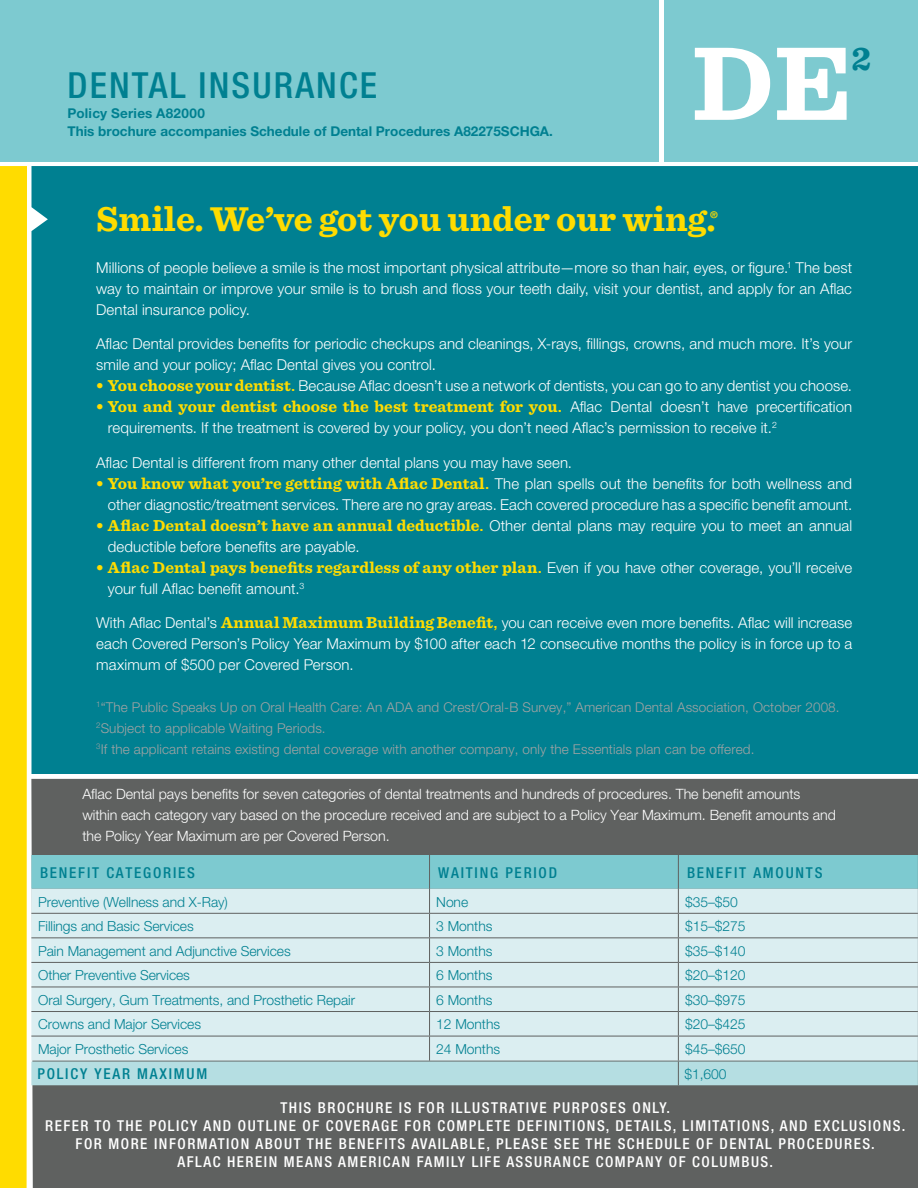
<style>
.page{position:relative;width:918px;height:1188px;background:#fff}
.page>*{position:absolute;margin:0;border:0;box-sizing:border-box;transform-origin:0 0}
.t1{font:700 109.5px "Sentinel";color:#fff}
.t2{font:700 36px "Sentinel";color:#ffdc00}
.t3{font:500 condensed 36px "Helvetica Neue LTCE";letter-spacing:.06em;color:#008091}
.t4{font:700 34.5px "Sentinel";color:#008091}
.t5{font:700 16.5px "Sentinel";letter-spacing:.005em;color:#ffdc00}
.t6{font:300 15px/21px "Helvetica Neue CELT";letter-spacing:.005em;color:#fff;text-align:justify}
.t7{font:500 condensed 15px "Helvetica Neue LTCE";letter-spacing:.1em;color:#fff}
.t8{font:500 condensed 15px "Helvetica Neue LTCE";letter-spacing:.12em;color:#008091}
.t9{font:300 14.25px/21px "Helvetica Neue CELT";letter-spacing:-.005em;color:#fff}
.t10{font:300 13.8px "Helvetica Neue CELT";letter-spacing:-.005em;color:#008091}
.t11{font:300 13.5px/21px "Helvetica Neue CELT";letter-spacing:.01em;color:#a1a3a3}
.t12{font:700 13.5px/18px "Helvetica Neue CELT";color:#008091}
.s1{color:#ffdc00}
.s2{font-family:"Sentinel";font-weight:700;font-size:16.5px;color:#ffdc00}
.s3{font-weight:500;color:#ffdc00}
.s4{font-family:"Helvetica Neue CELT";font-weight:500;font-size:15px}
.s5{font-family:"Helvetica Neue CELT";font-weight:300;font-size:15px;color:#fff}
</style>
<div class="page">
<div style="left:0;top:0;width:918px;height:162px;background:#7dcad0"></div>
<div style="left:32px;top:166px;width:886px;height:608px;background:#008091"></div>
<div style="left:0;top:166px;width:27px;height:1022px;background:#ffdc00"></div>
<div style="left:31px;top:779px;width:887px;height:409px;background:#5f6160"></div>
<hr style="left:659px;top:0;width:4px;height:162px;background:#fff">
<svg style="left:31px;top:855px;width:887px;height:230px;background:#c5e2e5"></svg>
<h2 class="t3" style="left:68px;top:64px;width:311px">DENTAL INSURANCE</h2>
<p class="t12" style="left:68px;top:105px;width:487px">Policy Series A82000<br>This brochure accompanies Schedule of Dental Procedures A82275SCHGA.</p>
<h1 class="t1" style="left:692px;top:15px;width:161px">DE</h1>
<h3 class="t4" style="left:852px;top:37px;width:21px">2</h3>
<h2 class="t2" style="left:96px;top:197px;width:627px">Smile. We’ve got you under our wing.<sup>®</sup></h2>
<p class="t6" style="left:96px;top:257px;width:757px">Millions of people believe a smile is the most important physical attribute—more so than hair, eyes, or figure.<sup>1</sup> The best way to maintain or improve your smile is to brush and floss your teeth daily, visit your dentist, and apply for an Aflac Dental insurance policy.</p>
<p class="t6" style="left:96px;top:333px;width:757px">Aflac Dental provides benefits for periodic checkups and cleanings, X-rays, fillings, crowns, and much more. It’s your smile and your policy; Aflac Dental gives you control.</p>
<p class="t6" style="left:96px;top:375px;width:757px"><span class="s1">•</span> <span class="s2">You choose your dentist</span><span class="s3">.</span> Because Aflac doesn’t use a network of dentists, you can go to any dentist you choose.</p>
<p class="t5" style="left:96px;top:396px;width:757px"><span class="s4">•</span> You and your dentist choose the best treatment for you<span class="s4">.</span> <span class="s5">Aflac Dental doesn’t have precertification</span></p>
<p class="t6" style="left:108px;top:417px;width:670px">requirements. If the treatment is covered by your policy, you don’t need Aflac’s permission to receive it.<sup>2</sup></p>
<p class="t6" style="left:96px;top:452px;width:477px">Aflac Dental is different from many other dental plans you may have seen.</p>
<p class="t6" style="left:96px;top:473px;width:758px;text-align:right"><span class="s3">•</span> <span class="s2">You know what you’re getting with Aflac Dental</span><span class="s3">.</span> The plan spells out the benefits for both wellness and other diagnostic/treatment services. There are no gray areas. Each covered procedure has a specific benefit amount.</p>
<p class="t6" style="left:108px;top:515px;width:746px;text-indent:-12px"><span class="s3">•</span> <span class="s2">Aflac Dental doesn’t have an annual deductible</span><span class="s3">.</span> Other dental plans may require you to meet an annual deductible before benefits are payable.</p>
<p class="t5" style="left:96px;top:557px;width:757px"><span class="s4">•</span> Aflac Dental pays benefits regardless of any other plan<span class="s4">.</span> <span class="s5">Even if you have other coverage, you’ll receive</span></p>
<p class="t6" style="left:108px;top:578px;width:198px">your full Aflac benefit amount.<sup>3</sup></p>
<p class="t6" style="left:96px;top:612px;width:758px">With Aflac Dental’s <span class="s2">Annual Maximum Building Benefit</span><span class="s3">,</span> you can receive even more benefits. Aflac will increase each Covered Person’s Policy Year Maximum by $100 after each 12 consecutive months the policy is in force up to a maximum of $500 per Covered Person.</p>
<p class="t11" style="left:96px;top:696px;width:745px"><sup>1</sup>“The Public Speaks Up on Oral Health Care: An ADA and Crest/Oral-B Survey,” American Dental Association, October 2008.<br><sup>2</sup>Subject to applicable Waiting Periods.<br><sup>3</sup>If the applicant retains existing dental coverage with another company, only the Essentials plan can be offered.</p>
<p class="t9" style="left:82px;top:783px;width:755px">Aflac Dental pays benefits for seven categories of dental treatments and hundreds of procedures. The benefit amounts within each category vary based on the procedure received and are subject to a Policy Year Maximum. Benefit amounts and the Policy Year Maximum are per Covered Person.</p>
<p class="t8" style="left:40px;top:863px;width:20px">BENE</p>
<p class="t8" style="left:78px;top:863px;width:94px">FIT CATEGORIES</p>
<p class="t8" style="left:438px;top:863px;width:30px">WAITIN</p>
<p class="t8" style="left:490px;top:863px;width:67px">G PERIOD</p>
<p class="t8" style="left:687px;top:863px;width:20px">BENE</p>
<p class="t8" style="left:725px;top:863px;width:71px">FIT AMOUNTS</p>
<p class="t10" style="left:38px;top:893px;width:191px">Preventive (Wellness and X-Ray)</p>
<p class="t10" style="left:436px;top:893px;width:33px">None</p>
<p class="t10" style="left:685px;top:893px;width:54px">$35–$50</p>
<p class="t10" style="left:38px;top:918px;width:157px">Fillings and Basic Services</p>
<p class="t10" style="left:436px;top:918px;width:58px">3 Months</p>
<p class="t10" style="left:685px;top:918px;width:62px">$15–$275</p>
<p class="t10" style="left:38px;top:942px;width:254px">Pain Management and Adjunctive Services</p>
<p class="t10" style="left:436px;top:942px;width:58px">3 Months</p>
<p class="t10" style="left:685px;top:942px;width:62px">$35–$140</p>
<p class="t10" style="left:38px;top:967px;width:153px">Other Preventive Services</p>
<p class="t10" style="left:436px;top:967px;width:58px">6 Months</p>
<p class="t10" style="left:685px;top:967px;width:62px">$20–$120</p>
<p class="t10" style="left:38px;top:991px;width:318px">Oral Surgery, Gum Treatments, and Prosthetic Repair</p>
<p class="t10" style="left:436px;top:991px;width:58px">6 Months</p>
<p class="t10" style="left:685px;top:991px;width:62px">$30–$975</p>
<p class="t10" style="left:38px;top:1016px;width:164px">Crowns and Major Services</p>
<p class="t10" style="left:436px;top:1016px;width:65px">12 Months</p>
<p class="t10" style="left:685px;top:1016px;width:62px">$20–$425</p>
<p class="t10" style="left:38px;top:1041px;width:152px">Major Prosthetic Services</p>
<p class="t10" style="left:436px;top:1041px;width:65px">24 Months</p>
<p class="t10" style="left:685px;top:1041px;width:62px">$45–$650</p>
<p class="t8" style="left:37px;top:1065px;width:10px">POL</p>
<p class="t8" style="left:65px;top:1065px;width:142px">ICY YEAR MAXIMUM</p>
<p class="t10" style="left:684px;top:1065px;width:44px">$1,600</p>
<p class="t7" style="left:280px;top:1099px;width:330px">THIS BROCHURE IS FOR ILLUSTRATIVE PURPOSES</p>
<p class="t7" style="left:633px;top:1099px;width:39px">ONLY.</p>
<p class="t7" style="left:45px;top:1117px;width:82px">REFER TO THE</p>
<p class="t7" style="left:149px;top:1117px;width:133px">POLICY AND OUTLINE</p>
<p class="t7" style="left:303px;top:1117px;width:146px">OF COVERAGE FOR COMPL</p>
<p class="t7" style="left:486px;top:1117px;width:65px">ETE DEFINITI</p>
<p class="t7" style="left:577px;top:1117px;width:330px">ONS, DETAILS, LIMITATIONS, AND EXCLUSIONS.</p>
<p class="t7" style="left:76px;top:1135px;width:241px">FOR MORE INFORMATION ABOUT THE</p>
<p class="t7" style="left:339px;top:1135px;width:113px">BENEFITS AVAILABL</p>
<p class="t7" style="left:478px;top:1135px;width:399px">E, PLEASE SEE THE SCHEDULE OF DENTAL PROCEDURES.</p>
<p class="t7" style="left:178px;top:1153px;width:59px">AFLAC HEREIN</p>
<p class="t7" style="left:284px;top:1153px;width:242px">MEANS AMERI CAN FAMILY LIFE ASSUR</p>
<p class="t7" style="left:553px;top:1153px;width:221px">ANCE COMPANY OF COLUMBUS.</p>
</div>
